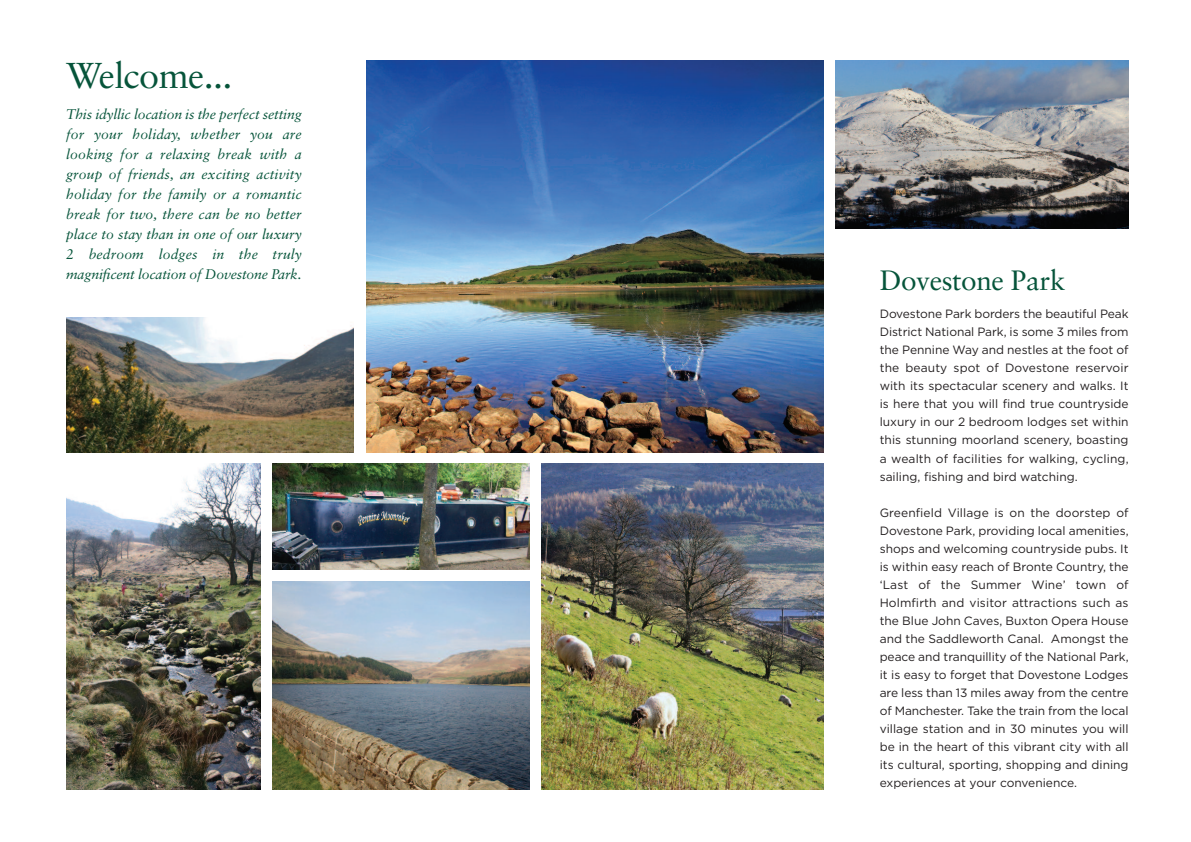
<style>
.page{position:relative;width:1191px;height:842px;background:#fff}
.page>*{position:absolute;margin:0;border:0;box-sizing:border-box;transform-origin:0 0}
.t1{font:36px "Sabon LT Std";letter-spacing:-.015em;color:#06543a}
.t2{font:28px "Sabon LT Std";letter-spacing:-.015em;color:#06543a}
.t3{font:italic 14px/20px "Sabon LT Std";letter-spacing:-.01em;color:#06543a;text-align:justify}
.t4{font:12px/18px "Gotham";color:#231f20;text-align:justify}
</style>
<div class="page">
<img style="left:541px;top:464px;width:282px;height:326px">
<img style="left:273px;top:582px;width:256px;height:208px">
<img style="left:366px;top:61px;width:457px;height:391px">
<img style="left:66px;top:464px;width:195px;height:326px">
<img style="left:273px;top:464px;width:256px;height:106px">
<img style="left:836px;top:61px;width:292px;height:167px">
<img style="left:66px;top:317px;width:288px;height:135px">
<h1 class="t1" style="left:66px;top:61px;width:168px">Welcome...</h1>
<p class="t3" style="left:66px;top:105px;width:237px">This idyllic location is the perfect setting for your holiday, whether you are looking for a relaxing break with a group of friends, an exciting activity holiday for the family or a romantic break for two, there can be no better place to stay than in one of our luxury 2 bedroom lodges in the truly magnificent location of Dovestone Park.</p>
<h2 class="t2" style="left:879px;top:269px;width:187px">Dovestone Park</h2>
<p class="t4" style="left:879px;top:306px;width:250px">Dovestone Park borders the beautiful Peak District National Park, is some 3 miles from the Pennine Way and nestles at the foot of the beauty spot of Dovestone reservoir with its spectacular scenery and walks. It is here that you will find true countryside luxury in our 2 bedroom lodges set within this stunning moorland scenery, boasting a wealth of facilities for walking, cycling, sailing, fishing and bird watching.</p>
<p class="t4" style="left:879px;top:504px;width:250px">Greenfield Village is on the doorstep of Dovestone Park, providing local amenities, shops and welcoming countryside pubs. It is within easy reach of Bronte Country, the ‘Last of the Summer Wine’ town of Holmfirth and visitor attractions such as the Blue John Caves, Buxton Opera House and the Saddleworth Canal. Amongst the peace and tranquillity of the National Park, it is easy to forget that Dovestone Lodges are less than 13 miles away from the centre of Manchester. Take the train from the local village station and in 30 minutes you will be in the heart of this vibrant city with all its cultural, sporting, shopping and dining experiences at your convenience.</p>
</div>
